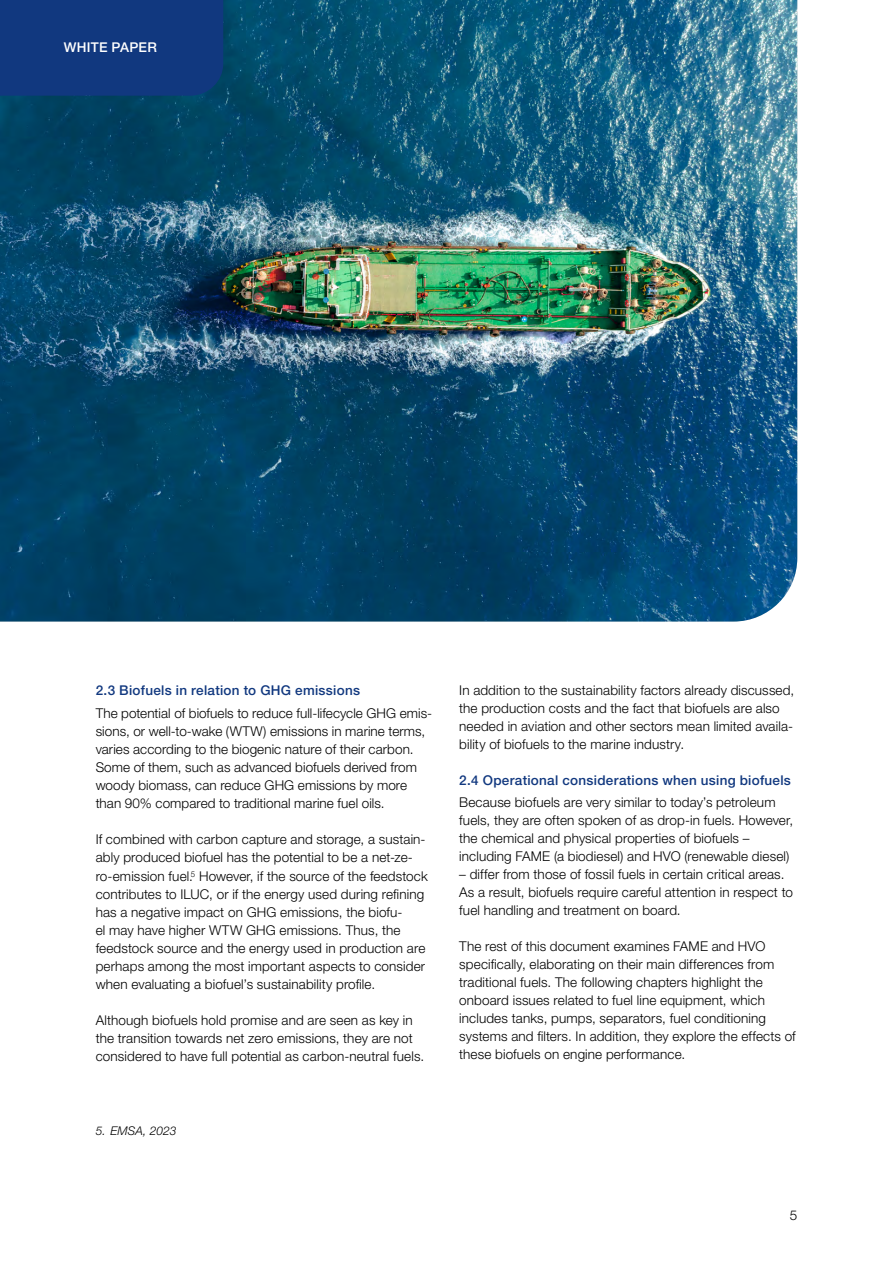
<style>
.page{position:relative;width:893px;height:1263px;background:#fff}
.page>*{position:absolute;margin:0;border:0;box-sizing:border-box;transform-origin:0 0}
.t1{font:300 13.5px/18px "Helvetica Neue LT Std";letter-spacing:.01em;color:#000}
.t2{font:500 13.5px "Helvetica Neue LT Std";letter-spacing:.02em;color:#11387f}
.t3{font:500 13.5px "Helvetica Neue LT Std";letter-spacing:.02em;color:#fff}
.t4{font:italic 300 12px "Helvetica Neue LT Std";letter-spacing:.005em;color:#000}
</style>
<div class="page">
<img style="left:0;top:0;width:797px;height:621px">
<div style="left:0;top:0;width:223px;height:96px;background:#11387f"></div>
<p class="t3" style="left:64px;top:39px;width:95px">WHITE PAPER</p>
<p class="t2" style="left:96px;top:682px;width:266px">2.3 Biofuels in relation to GHG emissions</p>
<p class="t1" style="left:96px;top:703px;width:338px">The potential of biofuels to reduce full-lifecycle GHG emis&shy;sions, or well-to-wake (WTW) emissions in marine terms, varies according to the biogenic nature of their carbon.<br>Some of them, such as advanced biofuels derived from woody biomass, can reduce GHG emissions by more than 90% compared to traditional marine fuel oils.</p>
<p class="t1" style="left:96px;top:829px;width:331px">If combined with carbon capture and storage, a sustain&shy;ably produced biofuel has the potential to be a net-ze-</p>
<p class="t1" style="left:96px;top:867px;width:334px">ro-emission fuel.<sup>5</sup> However, if the source of the feedstock contributes to ILUC, or if the energy used during refining has a negative impact on GHG emissions, the biofu-<br>el may have higher WTW GHG emissions. Thus, the feedstock source and the energy used in production are perhaps among the most important aspects to consider when evaluating a biofuel’s sustainability profile.</p>
<p class="t1" style="left:96px;top:1011px;width:330px">Although biofuels hold promise and are seen as key in the transition towards net zero emissions, they are not considered to have full potential as carbon-neutral fuels.</p>
<p class="t4" style="left:96px;top:1124px;width:82px">5. EMSA, 2023</p>
<p class="t1" style="left:459px;top:681px;width:336px">In addition to the sustainability factors already discussed, the production costs and the fact that biofuels are also needed in aviation and other sectors mean limited availa&shy;bility of biofuels to the marine industry.</p>
<p class="t2" style="left:459px;top:772px;width:333px">2.4 Operational considerations when using biofuels</p>
<p class="t1" style="left:459px;top:793px;width:335px">Because biofuels are very similar to today’s petroleum fuels, they are often spoken of as drop-in fuels. However, the chemical and physical properties of biofuels – including FAME (a biodiesel) and HVO (renewable diesel)</p>
<p class="t1" style="left:459px;top:865px;width:335px">– differ from those of fossil fuels in certain critical areas.<br>As a result, biofuels require careful attention in respect to fuel handling and treatment on board.</p>
<p class="t1" style="left:459px;top:937px;width:338px">The rest of this document examines FAME and HVO specifically, elaborating on their main differences from traditional fuels. The following chapters highlight the onboard issues related to fuel line equipment, which includes tanks, pumps, separators, fuel conditioning systems and filters. In addition, they explore the effects of these biofuels on engine performance.</p>
<p class="t1" style="left:790px;top:1206px;width:9px">5</p>
</div>
